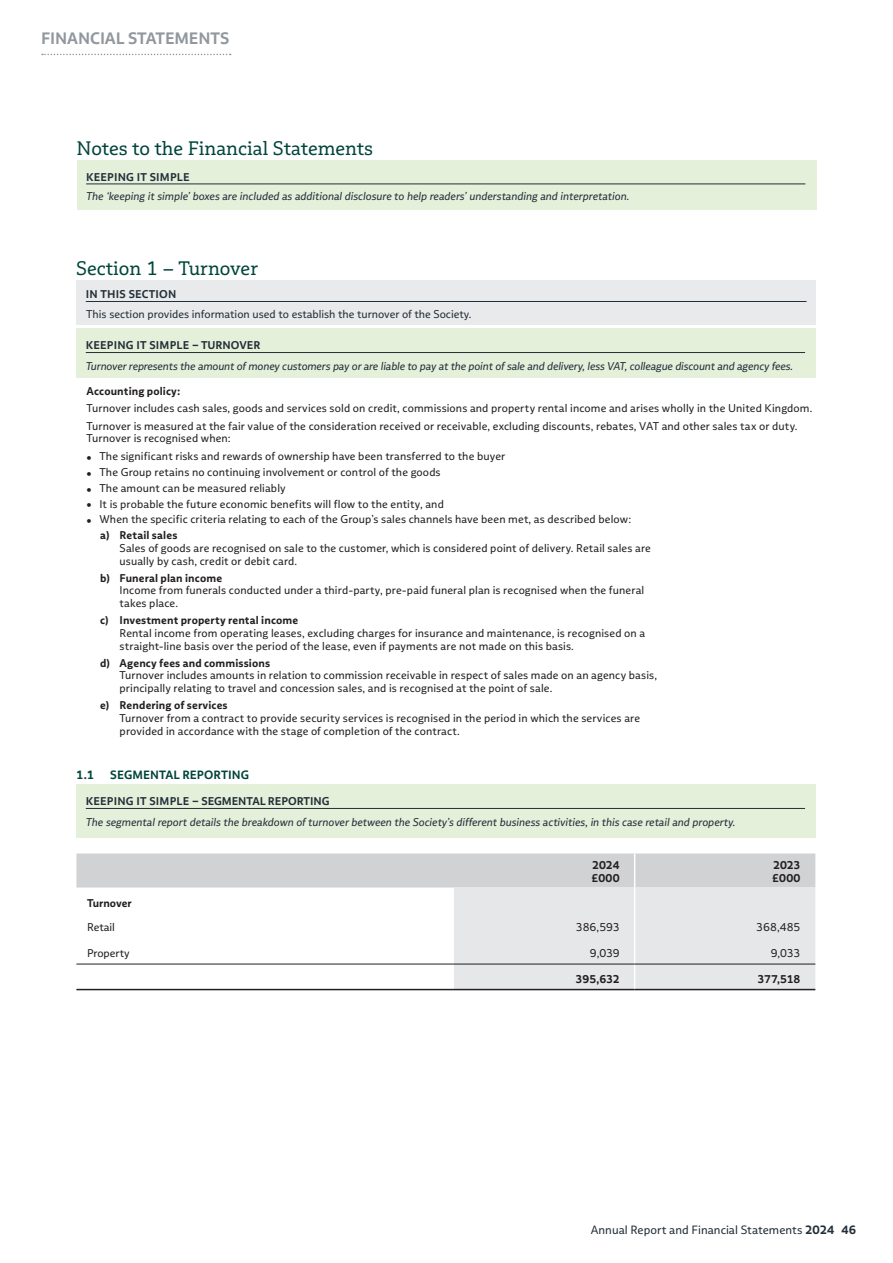
<style>
.page{position:relative;width:893px;height:1263px;background:#fff}
.page>*{position:absolute;margin:0;border:0;box-sizing:border-box;transform-origin:0 0}
._9_SECTION_HEADING__NEW{font:19.5px "Multiple Slab Alt II";color:#00453b}
.t1{font:700 16.5px "Multiple Sans Alt II";letter-spacing:-.005em;color:#91979c}
.t2{font:12px "Multiple Sans Alt II";letter-spacing:.005em;color:#232f39}
._9_NOTE_HEADING{font:700 12px "Multiple Sans Alt II";letter-spacing:.01em;color:#00453b}
._9_ACCT_POLICY_Body__NEW{font:11.25px/12.8px "Multiple Sans Alt II";letter-spacing:.01em;color:#231f20}
._9_KEEP_SIMPLE_Body__NEW{font:italic 11.25px "Multiple Sans Alt II";color:#232f39}
._9_ACCT_POLICY_Bullets__NEW{font:11.25px "Multiple Sans Alt II";letter-spacing:.01em;color:#231f20}
._9_IN_THIS_SECTION_Body__NEW{font:11.25px "Multiple Sans Alt II";color:#232f39}
._9_ACCT_POLICY_Body__NEW-2{font:700 11.25px "Multiple Sans Alt II";letter-spacing:.01em;color:#231f20}
._9_KEEP_SIMPLE_Heading__NEW{font:700 11.25px "Multiple Sans Alt II";letter-spacing:.02em;color:#232f39}
._9_KEEP_SIMPLE_Heading__NEW-2{font:700 11.25px "Multiple Sans Alt II";color:#232f39}
._9_Body_RIGHT_align{font:11.25px "Multiple Sans Alt II";letter-spacing:-.005em;color:#231f20}
._9_ACCT_POLICY_Heading__NEW{font:700 11.25px "Multiple Sans Alt II";letter-spacing:.01em;color:#231f20}
._9_Table_column_heading_Black{font:700 11.25px/12.8px "Multiple Sans Alt II";letter-spacing:.015em;color:#231f20}
._9_Body_LEFT_align{font:11.25px "Multiple Sans Alt II";color:#231f20}
._9_Body_RIGHT_align-2{font:700 11.25px "Multiple Sans Alt II";letter-spacing:-.005em;color:#231f20}
._9_IN_THIS_SECTION_Heading__NEW{font:700 11.25px "Multiple Sans Alt II";letter-spacing:.02em;color:#232f39}
._9_Body_LEFT_align-2{font:700 11.25px "Multiple Sans Alt II";color:#231f20}
.s1{font-weight:700}
</style>
<div class="page">
<svg style="left:42px;top:54px;width:189px;height:1px"></svg>
<div style="left:77px;top:160px;width:739px;height:49px;background:#e4f0da"></div>
<hr style="left:86px;top:184px;width:719px;height:1px;background:#232f39">
<div style="left:76px;top:280px;width:740px;height:45px;background:#e9eaeb"></div>
<hr style="left:86px;top:301px;width:720px;height:1px;background:#232f39">
<div style="left:76px;top:328px;width:740px;height:50px;background:#e4f0da"></div>
<hr style="left:86px;top:352px;width:719px;height:1px;background:#232f39">
<div style="left:76px;top:784px;width:740px;height:53px;background:#e4f0da"></div>
<hr style="left:86px;top:808px;width:719px;height:1px;background:#232f39">
<svg style="left:76px;top:853px;width:739px;height:136px"></svg>
<hr style="left:634px;top:853px;width:1px;height:34px;background:#fff">
<hr style="left:76px;top:964px;width:378px;height:1px;background:#231f20">
<hr style="left:76px;top:989px;width:378px;height:1px;background:#231f20">
<hr style="left:454px;top:964px;width:181px;height:1px;background:#231f20">
<hr style="left:454px;top:989px;width:181px;height:1px;background:#231f20">
<hr style="left:635px;top:964px;width:180px;height:1px;background:#231f20">
<hr style="left:635px;top:989px;width:180px;height:1px;background:#231f20">
<h2 class="t1" style="left:41px;top:27px;width:190px">FINANCIAL STATEMENTS</h2>
<p class="_9_SECTION_HEADING__NEW" style="left:77px;top:136px;width:298px">Notes to the Financial Statements</p>
<p class="_9_KEEP_SIMPLE_Heading__NEW" style="left:86px;top:170px;width:105px">KEEPING IT SIMPLE</p>
<p class="_9_KEEP_SIMPLE_Body__NEW" style="left:86px;top:190px;width:545px">The ‘keeping it simple’ boxes are included as additional disclosure to help readers’ understanding and interpretation.</p>
<p class="_9_SECTION_HEADING__NEW" style="left:76px;top:256px;width:183px">Section 1 – Turnover</p>
<p class="_9_IN_THIS_SECTION_Body__NEW" style="left:86px;top:307px;width:387px">This section provides information used to establish the turnover of the Society.</p>
<p class="_9_IN_THIS_SECTION_Heading__NEW" style="left:86px;top:287px;width:92px">IN THIS SECTION</p>
<p class="_9_KEEP_SIMPLE_Heading__NEW" style="left:86px;top:338px;width:176px">KEEPING IT SIMPLE – TURNOVER</p>
<p class="_9_KEEP_SIMPLE_Body__NEW" style="left:86px;top:359px;width:709px">Turnover represents the amount of money customers pay or are liable to pay at the point of sale and delivery, less VAT, colleague discount and agency fees.</p>
<p class="_9_ACCT_POLICY_Heading__NEW" style="left:87px;top:384px;width:95px">Accounting policy:</p>
<p class="_9_ACCT_POLICY_Body__NEW" style="left:87px;top:401px;width:727px">Turnover includes cash sales, goods and services sold on credit, commissions and property rental income and arises wholly in the United Kingdom.</p>
<p class="_9_ACCT_POLICY_Body__NEW" style="left:87px;top:419px;width:712px">Turnover is measured at the fair value of the consideration received or receivable, excluding discounts, rebates, VAT and other sales tax or duty.<br>Turnover is recognised when:</p>
<p class="_9_ACCT_POLICY_Bullets__NEW" style="left:87px;top:450px;width:420px"><span class="s1">•</span> The significant risks and rewards of ownership have been transferred to the buyer</p>
<p class="_9_ACCT_POLICY_Bullets__NEW" style="left:87px;top:465px;width:356px"><span class="s1">•</span> The Group retains no continuing involvement or control of the goods</p>
<p class="_9_ACCT_POLICY_Bullets__NEW" style="left:87px;top:481px;width:201px"><span class="s1">•</span> The amount can be measured reliably</p>
<p class="_9_ACCT_POLICY_Bullets__NEW" style="left:87px;top:497px;width:359px"><span class="s1">•</span> It is probable the future economic benefits will flow to the entity, and</p>
<p class="_9_ACCT_POLICY_Bullets__NEW" style="left:87px;top:513px;width:546px"><span class="s1">•</span> When the specific criteria relating to each of the Group’s sales channels have been met, as described below:</p>
<p class="_9_ACCT_POLICY_Body__NEW-2" style="left:100px;top:528px;width:79px">a) Retail sales</p>
<p class="_9_ACCT_POLICY_Body__NEW" style="left:120px;top:541px;width:533px">Sales of goods are recognised on sale to the customer, which is considered point of delivery. Retail sales are usually by cash, credit or debit card.</p>
<p class="_9_ACCT_POLICY_Body__NEW" style="left:120px;top:571px;width:526px;text-indent:-20px"><span class="s1">b) Funeral plan income<br></span>Income from funerals conducted under a third-party, pre-paid funeral plan is recognised when the funeral takes place.</p>
<p class="_9_ACCT_POLICY_Body__NEW" style="left:120px;top:614px;width:527px;text-indent:-19px"><span class="s1">c) Investment property rental income<br></span>Rental income from operating leases, excluding charges for insurance and maintenance, is recognised on a straight-line basis over the period of the lease, even if payments are not made on this basis.</p>
<p class="_9_ACCT_POLICY_Body__NEW-2" style="left:100px;top:656px;width:172px">d) Agency fees and commissions</p>
<p class="_9_ACCT_POLICY_Body__NEW" style="left:120px;top:669px;width:539px">Turnover includes amounts in relation to commission receivable in respect of sales made on an agency basis, principally relating to travel and concession sales, and is recognised at the point of sale.</p>
<p class="_9_ACCT_POLICY_Body__NEW-2" style="left:100px;top:698px;width:129px">e) Rendering of services</p>
<p class="_9_ACCT_POLICY_Body__NEW" style="left:120px;top:711px;width:522px">Turnover from a contract to provide security services is recognised in the period in which the services are provided in accordance with the stage of completion of the contract.</p>
<p class="_9_NOTE_HEADING" style="left:76px;top:767px;width:19px">1.1</p>
<p class="_9_NOTE_HEADING" style="left:110px;top:767px;width:140px">SEGMENTAL REPORTING</p>
<p class="_9_KEEP_SIMPLE_Heading__NEW-2" style="left:86px;top:794px;width:245px">KEEPING IT SIMPLE – SEGMENTAL REPORTING</p>
<p class="_9_KEEP_SIMPLE_Body__NEW" style="left:86px;top:815px;width:651px">The segmental report details the breakdown of turnover between the Society’s different business activities, in this case retail and property.</p>
<p class="_9_Table_column_heading_Black" style="left:591px;top:858px;width:30px">2024 £000</p>
<p class="_9_Table_column_heading_Black" style="left:772px;top:858px;width:30px">2023 £000</p>
<p class="_9_Body_LEFT_align-2" style="left:87px;top:896px;width:46px">Turnover</p>
<p class="_9_Body_LEFT_align" style="left:87px;top:921px;width:29px">Retail</p>
<p class="_9_Body_RIGHT_align" style="left:576px;top:921px;width:45px">386,593</p>
<p class="_9_Body_RIGHT_align" style="left:756px;top:921px;width:46px">368,485</p>
<p class="_9_Body_LEFT_align" style="left:87px;top:946px;width:44px">Property</p>
<p class="_9_Body_RIGHT_align" style="left:590px;top:946px;width:31px">9,039</p>
<p class="_9_Body_RIGHT_align" style="left:771px;top:946px;width:31px">9,033</p>
<p class="_9_Body_RIGHT_align-2" style="left:576px;top:972px;width:46px">395,632</p>
<p class="_9_Body_RIGHT_align-2" style="left:757px;top:972px;width:44px">377,518</p>
<p class="t2" style="left:591px;top:1222px;width:267px">Annual Report and Financial Statements <span class="s1">2024 46</span></p>
</div>
